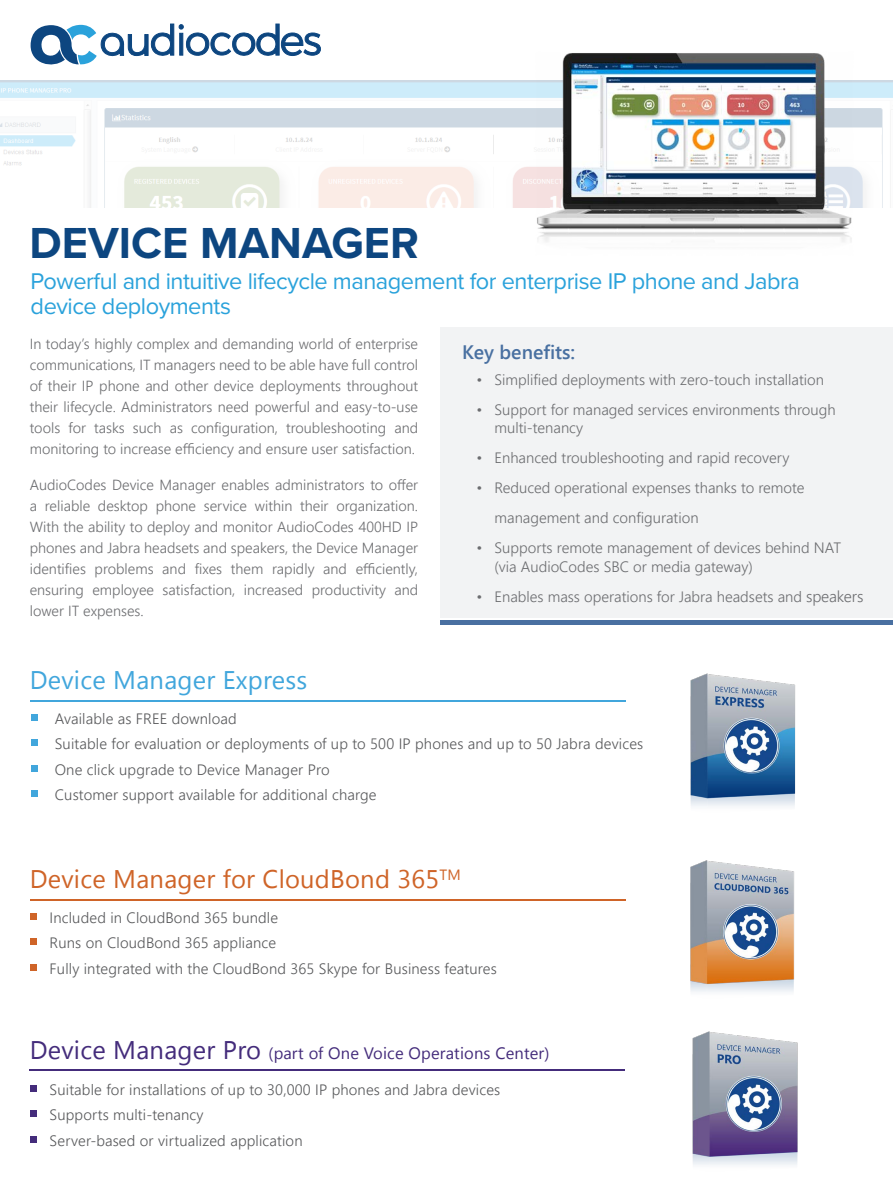
<style>
.page{position:relative;width:893px;height:1191px;background:#fff}
.page>*{position:absolute;margin:0;border:0;box-sizing:border-box;transform-origin:0 0}
.t1{font:700 45px "Proxima Nova S";color:#0d4680}
.t2{font:25.5px "Segoe UI";letter-spacing:.01em;color:#cf6428}
.t3{font:25.5px "Segoe UI";letter-spacing:.01em;color:#41a6dc}
.t4{font:23.55px/25.5px "Proxima Nova";letter-spacing:-.02em;color:#2aa2db}
.t5{font:600 19.5px "Segoe UI";color:#4970a1}
.t6{font:16.5px "Segoe UI";letter-spacing:.01em;color:#442c7b}
.t7{font:300 15px "Segoe UI";letter-spacing:.01em;color:#57585a}
.t8{font:300 15px/18px "Segoe UI";color:#6c6d70}
.t9{font:300 14.7px/21px "Segoe UI";color:#6c6d70;text-align:justify}
.s1{font-size:15.75px}
.s2{font-size:25.5px}
</style>
<div class="page">
<img style="left:0;top:81px;width:893px;height:126px">
<div style="left:441px;top:328px;width:452px;height:290px;background:#f2f3f4"></div>
<hr style="left:441px;top:620px;width:452px;height:4px;background:#4970a1">
<hr style="left:31px;top:700px;width:595px;height:1px;background:#41a6dc">
<div style="left:31px;top:714px;width:7px;height:7px;background:#41a6dc"></div>
<div style="left:31px;top:739px;width:7px;height:7px;background:#41a6dc"></div>
<div style="left:31px;top:765px;width:7px;height:7px;background:#41a6dc"></div>
<div style="left:31px;top:790px;width:7px;height:7px;background:#41a6dc"></div>
<hr style="left:31px;top:898px;width:595px;height:2px;background:#cf6428">
<div style="left:30px;top:913px;width:7px;height:7px;background:#cf6428"></div>
<div style="left:30px;top:938px;width:7px;height:7px;background:#cf6428"></div>
<div style="left:30px;top:964px;width:7px;height:7px;background:#cf6428"></div>
<hr style="left:30px;top:1069px;width:595px;height:2px;background:#442c7b">
<div style="left:30px;top:1084px;width:7px;height:7px;background:#442c7b"></div>
<div style="left:30px;top:1110px;width:7px;height:7px;background:#442c7b"></div>
<div style="left:30px;top:1135px;width:7px;height:7px;background:#442c7b"></div>
<img style="left:690px;top:673px;width:106px;height:133px">
<img style="left:690px;top:860px;width:105px;height:132px">
<img style="left:692px;top:1031px;width:106px;height:134px">
<svg style="left:31px;top:23px;width:290px;height:42px"></svg>
<img style="left:500px;top:53px;width:389px;height:189px">
<p class="t1" style="left:30px;top:209px;width:391px">DEVICE MANAGER</p>
<p class="t4" style="left:31px;top:267px;width:771px">Powerful and intuitive lifecycle management for enterprise IP phone and Jabra device deployments</p>
<p class="t5" style="left:462px;top:338px;width:115px">Key benefits:</p>
<p class="t8" style="left:477px;top:370px;width:349px">• Simplified deployments with zero-touch installation</p>
<p class="t8" style="left:495px;top:400px;width:343px;text-indent:-18px">• Support for managed services environments through multi-tenancy</p>
<p class="t8" style="left:477px;top:448px;width:314px">• Enhanced troubleshooting and rapid recovery</p>
<p class="t8" style="left:495px;top:472px;width:311px;line-height:30px;text-indent:-18px">• Reduced operational expenses thanks to remote management and configuration</p>
<p class="t8" style="left:495px;top:537px;width:348px;line-height:19.5px;text-indent:-18px">• Supports remote management of devices behind NAT (via AudioCodes SBC or media gateway)</p>
<p class="t8" style="left:477px;top:587px;width:388px">• Enables mass operations for Jabra headsets and <span class="s1">speakers</span></p>
<p class="t9" style="left:30px;top:332px;width:390px">In today’s highly complex and demanding world of enterprise communications, IT managers need to be able have full control of their IP phone and other device deployments throughout their lifecycle. Administrators need powerful and easy-to-use tools for tasks such as configuration, troubleshooting and monitoring to increase efficiency and ensure user satisfaction.</p>
<p class="t9" style="left:30px;top:473px;width:390px">AudioCodes Device Manager enables administrators to offer a reliable desktop phone service within their organization.<br>With the ability to deploy and monitor AudioCodes 400HD IP phones and Jabra headsets and speakers, the Device Manager identifies problems and fixes them rapidly and efficiently, ensuring employee satisfaction, increased productivity and lower IT expenses.</p>
<p class="t3" style="left:30px;top:662px;width:279px">Device Manager Express</p>
<p class="t7" style="left:55px;top:707px;width:183px">Available as FREE download</p>
<p class="t7" style="left:55px;top:732px;width:590px">Suitable for evaluation or deployments of up to 500 IP phones and up to 50 Jabra devices</p>
<p class="t7" style="left:55px;top:758px;width:276px">One click upgrade to Device Manager Pro</p>
<p class="t7" style="left:55px;top:783px;width:323px">Customer support available for additional charge</p>
<p class="t2" style="left:30px;top:861px;width:432px">Device Manager for CloudBond 365<sup>TM</sup></p>
<p class="t7" style="left:50px;top:906px;width:230px">Included in CloudBond 365 bundle</p>
<p class="t7" style="left:50px;top:931px;width:228px">Runs on CloudBond 365 appliance</p>
<p class="t7" style="left:50px;top:957px;width:449px">Fully integrated with the CloudBond 365 Skype for Business features</p>
<p class="t6" style="left:30px;top:1041px;width:521px"><span class="s2">Device Manager Pro</span> (part of One Voice Operations Center)</p>
<p class="t7" style="left:50px;top:1078px;width:452px">Suitable for installations of up to 30,000 IP phones and Jabra devices</p>
<p class="t7" style="left:50px;top:1103px;width:155px">Supports multi-tenancy</p>
<p class="t7" style="left:50px;top:1129px;width:254px">Server-based or virtualized application</p>
</div>
